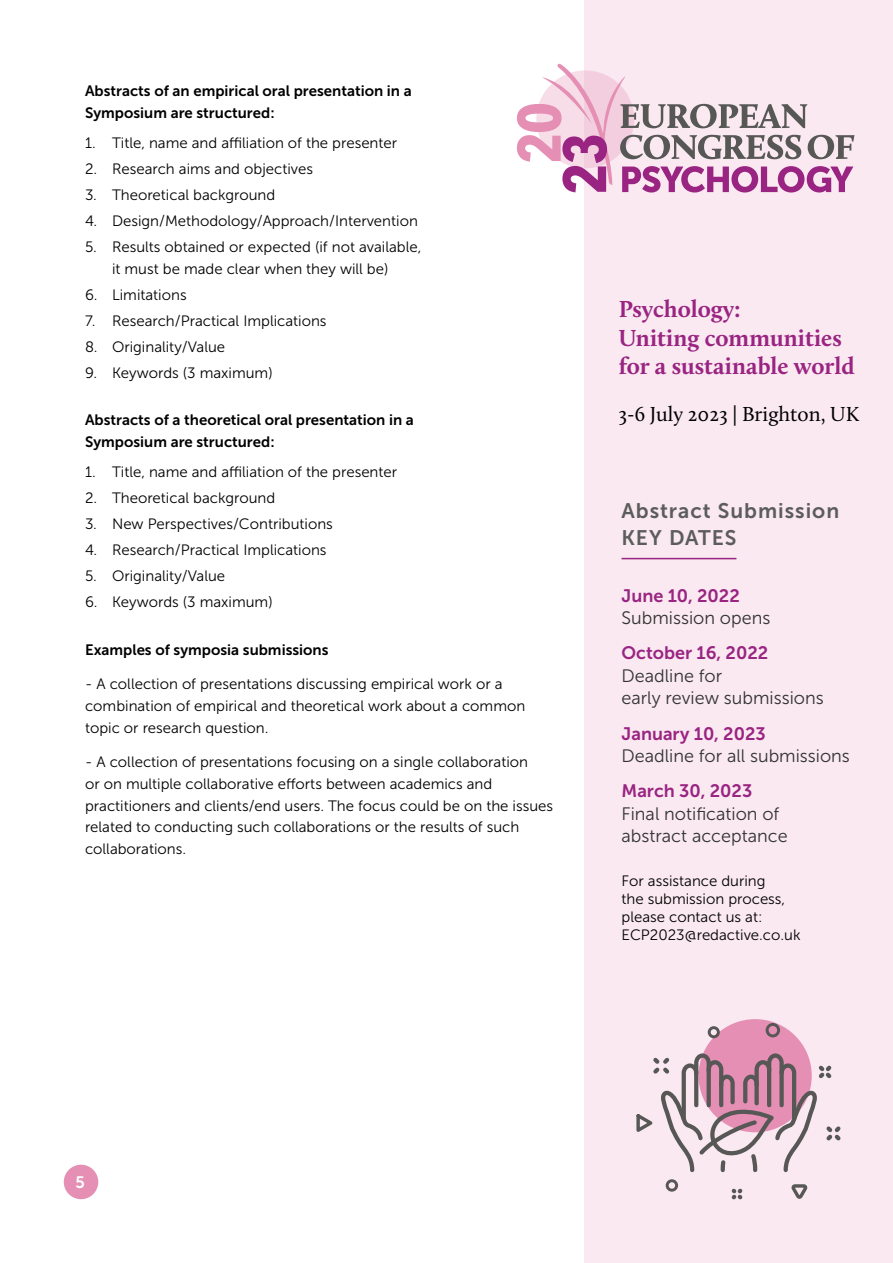
<style>
.page{position:relative;width:893px;height:1263px;background:#fff}
.page>*{position:absolute;margin:0;border:0;box-sizing:border-box;transform-origin:0 0}
.t1{font:700 24px/28.8px "Calluna";color:#992482}
.t2{font:21px/27px "Museo Sans 700";letter-spacing:.045em;color:#5c5c5c}
.t3{font:21px "Calluna";color:#000}
.t4{font:18px/22.5px "Museo Sans 300";color:#333}
.t5{font:18px "Museo Sans 700";color:#992482}
.t6{font:16.5px "Museo Sans 700";color:#fff}
.t7{font:15px/21.8px "Museo Sans 300";color:#000}
.t8{font:15px/21.8px "Museo Sans 700";color:#000}
</style>
<div class="page">
<div style="left:64px;top:1165px;width:34px;height:34px;background:#e58fb5;border-radius:50%"></div>
<div style="left:584px;top:0;width:309px;height:1263px;background:#fae9f0"></div>
<div style="left:698px;top:1019px;width:114px;height:113px;background:#e58fb5;border-radius:50%"></div>
<svg style="left:766px;top:1023px;width:14px;height:14px"></svg>
<svg style="left:708px;top:1026px;width:12px;height:12px"></svg>
<svg style="left:636px;top:1051px;width:204px;height:148px"></svg>
<svg style="left:517px;top:64px;width:337px;height:128px"></svg>
<hr style="left:621px;top:558px;width:115px;height:1px;background:#992482">
<p class="t8" style="left:85px;top:80px;width:328px">Abstracts of an empirical oral presentation in a<br>Symposium are structured:</p>
<p class="t7" style="left:85px;top:132px;width:314px">1. Title, name and affiliation of the presenter</p>
<p class="t7" style="left:85px;top:158px;width:230px">2. Research aims and objectives</p>
<p class="t7" style="left:85px;top:184px;width:192px">3. Theoretical background</p>
<p class="t7" style="left:85px;top:210px;width:334px">4. Design/Methodology/Approach/Intervention</p>
<p class="t7" style="left:85px;top:236px;width:338px;text-align:center">5. Results obtained or expected (if not available, it must be made clear when they will be)</p>
<p class="t7" style="left:85px;top:284px;width:103px">6. Limitations</p>
<p class="t7" style="left:85px;top:310px;width:243px">7. Research/Practical Implications</p>
<p class="t7" style="left:85px;top:336px;width:142px">8. Originality/Value</p>
<p class="t7" style="left:85px;top:362px;width:189px">9. Keywords (3 maximum)</p>
<p class="t8" style="left:85px;top:409px;width:330px">Abstracts of a theoretical oral presentation in a<br>Symposium are structured:</p>
<p class="t7" style="left:85px;top:461px;width:314px">1. Title, name and affiliation of the presenter</p>
<p class="t7" style="left:85px;top:487px;width:192px">2. Theoretical background</p>
<p class="t7" style="left:85px;top:513px;width:249px">3. New Perspectives/Contributions</p>
<p class="t7" style="left:85px;top:539px;width:243px">4. Research/Practical Implications</p>
<p class="t7" style="left:85px;top:565px;width:142px">5. Originality/Value</p>
<p class="t7" style="left:85px;top:591px;width:189px">6. Keywords (3 maximum)</p>
<p class="t8" style="left:85px;top:638px;width:245px">Examples of symposia submissions</p>
<p class="t7" style="left:85px;top:673px;width:442px">- A collection of presentations discussing empirical work or a combination of empirical and theoretical work about a common topic or research question.</p>
<p class="t7" style="left:85px;top:751px;width:470px">- A collection of presentations focusing on a single collaboration<br>or on multiple collaborative efforts between academics and practitioners and clients/end users. The focus could be on the issues related to conducting such collaborations or the results of such collaborations.</p>
<h1 class="t1" style="left:619px;top:294px;width:238px">Psychology:<br>Uniting communities for a sustainable world</h1>
<h2 class="t3" style="left:619px;top:401px;width:242px">3-6 July 2023 | Brighton, UK</h2>
<h2 class="t2" style="left:621px;top:497px;width:219px">Abstract Submission<br>KEY DATES</h2>
<p class="t5" style="left:621px;top:585px;width:120px">June 10, 2022</p>
<p class="t4" style="left:621px;top:607px;width:150px">Submission opens</p>
<p class="t5" style="left:621px;top:643px;width:148px">October 16, 2022</p>
<p class="t4" style="left:621px;top:664px;width:204px">Deadline for<br>early review submissions</p>
<p class="t5" style="left:621px;top:723px;width:146px">January 10, 2023</p>
<p class="t4" style="left:621px;top:745px;width:230px">Deadline for all submissions</p>
<p class="t5" style="left:621px;top:781px;width:132px">March 30, 2023</p>
<p class="t4" style="left:621px;top:803px;width:168px">Final notification of abstract acceptance</p>
<p class="t7" style="left:621px;top:872px;width:181px;line-height:18px">For assistance during<br>the submission process, please contact us at:<br>ECP2023@redactive.co.uk</p>
<p class="t6" style="left:76px;top:1173px;width:11px">5</p>
</div>
